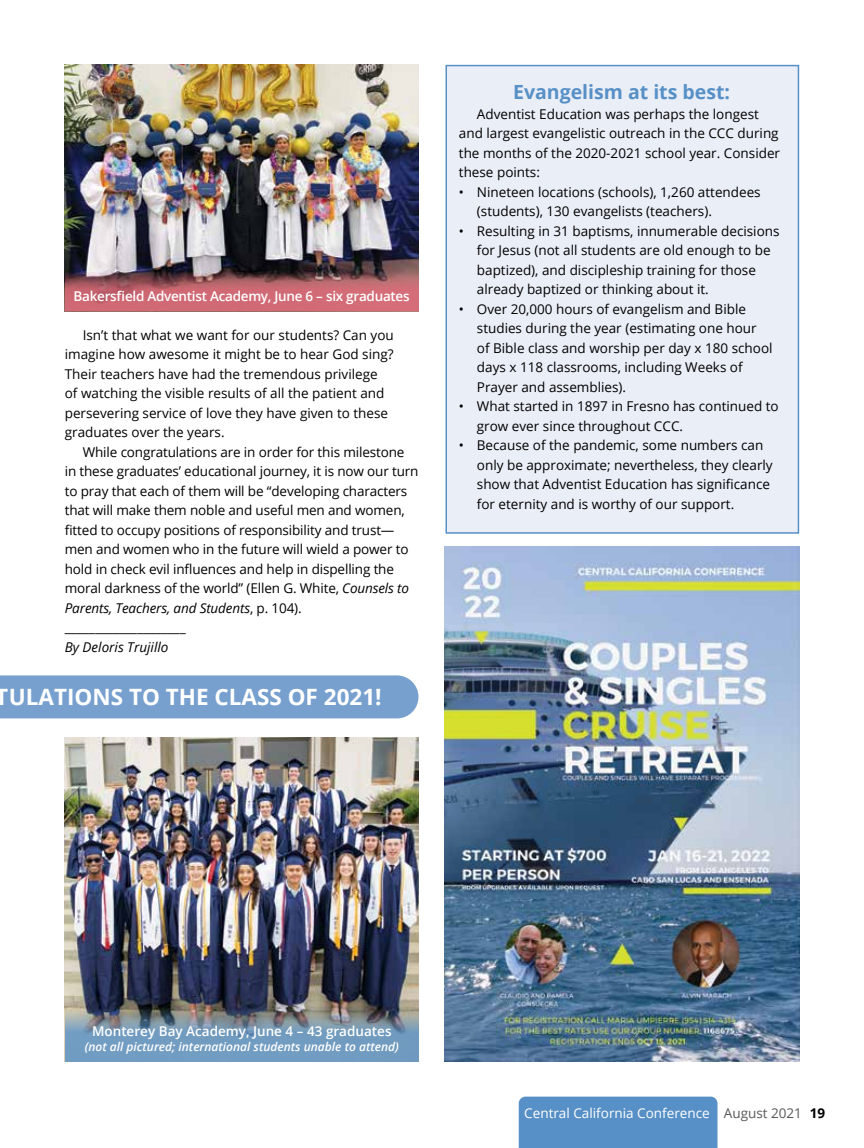
<style>
.page{position:relative;width:864px;height:1148px;background:#fff}
.page>*{position:absolute;margin:0;border:0;box-sizing:border-box;transform-origin:0 0}
.t1{font:700 22.5px "Open Sans";color:#fff}
.t2{font:700 19.5px "Open Sans";color:#5790c6}
.t3{font:13.5px/19.5px "Open Sans";color:#000}
.t4{font:600 13.5px "Open Sans";letter-spacing:-.02em;color:#fff}
.t5{font:13.5px "Open Sans";color:#fff}
.t6{font:600 13.5px "Open Sans";color:#fff}
.t7{font:italic 13.5px "Open Sans";color:#000}
.t8{font:italic 600 12px "Open Sans";color:#fff}
.s1{font-style:italic}
.s2{color:#58595b}
.s3{font-weight:700;color:#000}
</style>
<div class="page">
<img style="left:65px;top:65px;width:353px;height:203px">
<svg style="left:65px;top:268px;width:353px;height:43px;background:#ab5e67"></svg>
<div style="left:519px;top:1096px;width:198px;height:52px;background:#5790c6"></div>
<img style="left:445px;top:547px;width:354px;height:515px">
<div style="left:446px;top:65px;width:353px;height:468px;background:#eaeef7;border:2px solid #5790c6"></div>
<img style="left:65px;top:737px;width:354px;height:324px">
<div style="left:0;top:675px;width:418px;height:43px;background:#77a0cf"></div>
<img style="left:65px;top:1003px;width:353px;height:58px">
<p class="t4" style="left:74px;top:286px;width:338px">Bakersfield Adventist Academy, June 6 – six graduates</p>
<p class="t3" style="left:65px;top:325px;width:331px;text-indent:18px">Isn’t that what we want for our students? Can you imagine how awesome it might be to hear God sing?<br>Their teachers have had the tremendous privilege of watching the visible results of all the patient and persevering service of love they have given to these graduates over the years.</p>
<p class="t3" style="left:65px;top:442px;width:355px;text-indent:18px">While congratulations are in order for this milestone in these graduates’ educational journey, it is now our turn to pray that each of them will be “developing characters that will make them noble and useful men and women, fitted to occupy positions of responsibility and trust— men and women who in the future will wield a power to hold in check evil influences and help in dispelling the moral darkness of the world” (Ellen G. White, <span class="s1">Counsels to Parents, Teachers, and Students</span>, p. 104). ____________________</p>
<p class="t7" style="left:65px;top:637px;width:105px">By Deloris Trujillo</p>
<h1 class="t1" style="left:-4px;top:680px;width:387px">TULATIONS TO THE CLASS OF 2021!</h1>
<h2 class="t2" style="left:513px;top:78px;width:219px">Evangelism at its best:</h2>
<p class="t3" style="left:459px;top:104px;width:323px;text-indent:18px">Adventist Education was perhaps the longest and largest evangelistic outreach in the CCC during the months of the 2020-2021 school year. Consider these points:</p>
<p class="t3" style="left:477px;top:182px;width:285px;text-indent:-18px">• Nineteen locations (schools), 1,260 attendees (students), 130 evangelists (teachers).</p>
<p class="t3" style="left:477px;top:221px;width:304px;text-indent:-18px">• Resulting in 31 baptisms, innumerable decisions for Jesus (not all students are old enough to be baptized), and discipleship training for those already baptized or thinking about it.</p>
<p class="t3" style="left:477px;top:299px;width:297px;text-indent:-18px">• Over 20,000 hours of evangelism and Bible studies during the year (estimating one hour of Bible class and worship per day x 180 school days x 118 classrooms, including Weeks of Prayer and assemblies).</p>
<p class="t3" style="left:477px;top:396px;width:303px;text-indent:-18px">• What started in 1897 in Fresno has continued to grow ever since throughout CCC.</p>
<p class="t3" style="left:477px;top:435px;width:297px;text-indent:-18px">• Because of the pandemic, some numbers can only be approximate; nevertheless, they clearly show that Adventist Education has significance for eternity and is worthy of our support.</p>
<p class="t6" style="left:92px;top:1021px;width:301px">Monterey Bay Academy, June 4 – 43 graduates</p>
<p class="t8" style="left:85px;top:1038px;width:316px">(not all pictured; international students unable to attend)</p>
<p class="t5" style="left:524px;top:1103px;width:302px">Central California Conference <span class="s2">August 2021</span> <span class="s3">19</span></p>
</div>
